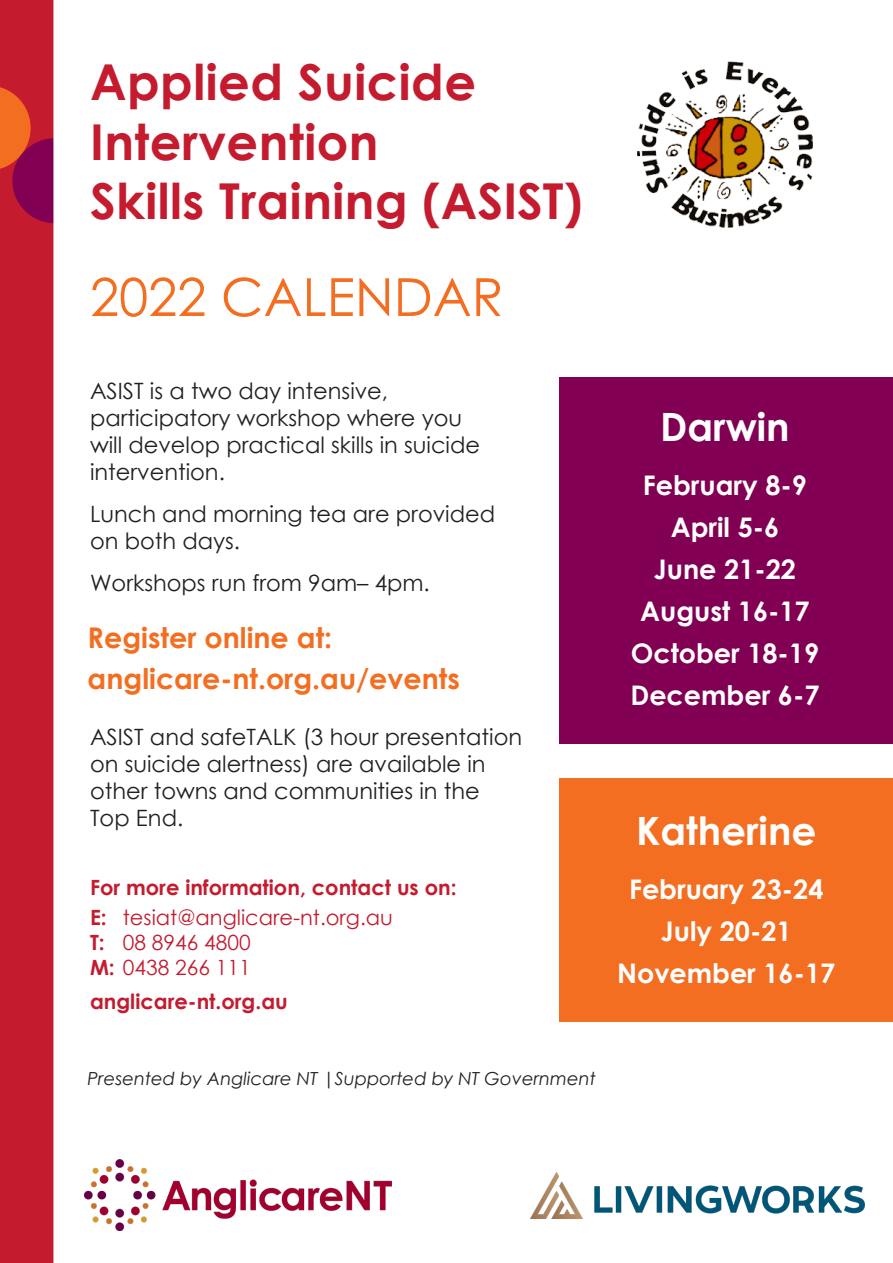
<style>
.page{position:relative;width:893px;height:1263px;background:#fff}
.page>*{position:absolute;margin:0;border:0;box-sizing:border-box;transform-origin:0 0}
.t1{font:52.5px "Century Gothic";color:#f36e21}
.t2{font:700 49.5px "Century Gothic";letter-spacing:.01em;color:#c41b2f}
.t3{font:700 39px "Century Gothic";color:#fff}
.t4{font:700 28.5px "Century Gothic";color:#f36e21}
.t5{font:700 27px "Century Gothic";color:#fff}
.t6{font:22.5px/27px "Century Gothic";color:#231f20}
.t7{font:700 21px "Century Gothic";color:#c41b2f}
.t8{font:21px "Century Gothic";color:#c41b2f}
.t9{font:italic 18px "Century Gothic";color:#231f20}
.s1{font-weight:700}
</style>
<div class="page">
<div style="left:559px;top:778px;width:334px;height:243px;background:#f36e21"></div>
<div style="left:559px;top:378px;width:334px;height:366px;background:#810054"></div>
<img style="left:531px;top:1173px;width:333px;height:45px">
<img style="left:637px;top:61px;width:176px;height:167px">
<div style="left:0;top:0;width:54px;height:1263px;background:#c41b2f"></div>
<svg style="left:0;top:87px;width:31px;height:82px"></svg>
<div style="left:12px;top:138px;width:85px;height:85px;background:#810054;border-radius:50%"></div>
<svg style="left:53px;top:0;width:44px;height:1263px"></svg>
<img style="left:85px;top:1160px;width:306px;height:71px">
<p class="t2" style="left:90px;top:45px;width:388px">Applied Suicide</p>
<p class="t2" style="left:90px;top:104px;width:290px">Intervention</p>
<p class="t2" style="left:90px;top:163px;width:494px">Skills Training (ASIST)</p>
<p class="t1" style="left:90px;top:260px;width:415px">2022 CALENDAR</p>
<p class="t6" style="left:90px;top:377px;width:392px">ASIST is a two day intensive, participatory workshop where you will develop practical skills in suicide intervention.</p>
<p class="t6" style="left:90px;top:500px;width:407px">Lunch and morning tea are provided on both days.</p>
<p class="t6" style="left:90px;top:569px;width:341px">Workshops run from 9am– 4pm.</p>
<p class="t4" style="left:88px;top:616px;width:246px">Register online at:</p>
<p class="t4" style="left:88px;top:657px;width:374px">anglicare-nt.org.au/events</p>
<p class="t6" style="left:90px;top:723px;width:434px">ASIST and safeTALK (3 hour presentation on suicide alertness) are available in other towns and communities in the<br>Top End.</p>
<p class="t7" style="left:90px;top:871px;width:368px">For more information, contact us on:</p>
<p class="t7" style="left:90px;top:901px;width:18px">E:</p>
<p class="t7" style="left:90px;top:926px;width:16px">T:</p>
<p class="t8" style="left:90px;top:953px;width:162px"><span class="s1">M:</span> 0438 266 111</p>
<p class="t7" style="left:90px;top:985px;width:199px">anglicare-nt.org.au</p>
<p class="t8" style="left:123px;top:902px;width:272px">tesiat@anglicare-nt.org.au</p>
<p class="t8" style="left:123px;top:927px;width:129px">08 8946 4800</p>
<p class="t9" style="left:88px;top:1066px;width:510px">Presented by Anglicare NT |Supported by NT Government</p>
<p class="t3" style="left:660px;top:397px;width:131px">Darwin</p>
<p class="t5" style="left:643px;top:465px;width:166px">February 8-9</p>
<p class="t5" style="left:671px;top:507px;width:110px">April 5-6</p>
<p class="t5" style="left:654px;top:549px;width:144px">June 21-22</p>
<p class="t5" style="left:640px;top:591px;width:171px">August 16-17</p>
<p class="t5" style="left:631px;top:633px;width:190px">October 18-19</p>
<p class="t5" style="left:630px;top:675px;width:191px">December 6-7</p>
<p class="t3" style="left:636px;top:801px;width:182px">Katherine</p>
<p class="t5" style="left:629px;top:868px;width:196px">February 23-24</p>
<p class="t5" style="left:661px;top:910px;width:132px">July 20-21</p>
<p class="t5" style="left:617px;top:952px;width:220px">November 16-17</p>
</div>
